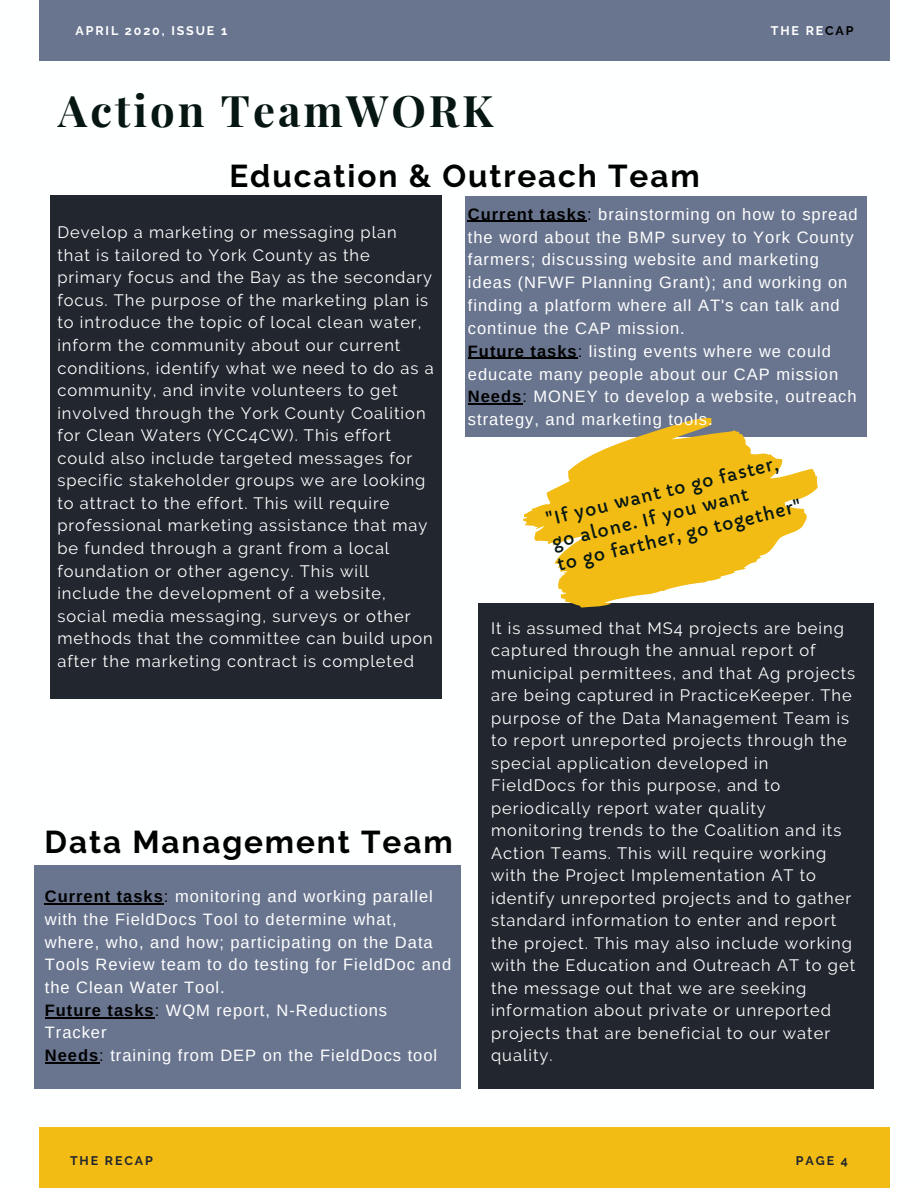
<style>
.page{position:relative;width:918px;height:1188px;background:#fff}
.page>*{position:absolute;margin:0;border:0;box-sizing:border-box;transform-origin:0 0}
.t1{font:700 43.65px "Playfair Display";letter-spacing:.07em;color:#051613}
.t2{font:700 31.5px "Raleway";letter-spacing:.06em;color:#000}
.t3{font:18px "Raleway";letter-spacing:.06em;color:#fff}
.t4{font:17.1px/23.2px "Capriola";color:#051613}
.t5{font:16.5px/22.5px "Raleway";letter-spacing:.06em;color:#fff}
.t6{font:16.5px/22.8px "Arimo";letter-spacing:.06em;color:#fff}
.t7{font:700 12.45px "Raleway";letter-spacing:.15em;color:#fff}
.t8{font:700 12.45px "Raleway";letter-spacing:.15em;color:#22262e}
.s1{color:#000}
.s2{font-weight:700;color:#000}
</style>
<div class="page">
<div style="left:39px;top:0;width:851px;height:60px;background:#69758f"></div>
<div style="left:51px;top:196px;width:390px;height:503px;background:#22262e"></div>
<div style="left:465px;top:197px;width:402px;height:239px;background:#69758f"></div>
<div style="left:479px;top:604px;width:395px;height:485px;background:#22262e"></div>
<div style="left:34px;top:865px;width:427px;height:224px;background:#69758f"></div>
<div style="left:39px;top:1128px;width:851px;height:60px;background:#f2bc15"></div>
<svg style="left:523px;top:418px;width:295px;height:189px;fill:#f2bc15"></svg>
<hr style="left:468px;top:221px;width:119px;height:1px;background:#000">
<hr style="left:468px;top:358px;width:110px;height:1px;background:#000">
<hr style="left:468px;top:403px;width:54px;height:2px;background:#000">
<hr style="left:45px;top:904px;width:119px;height:1px;background:#000">
<hr style="left:45px;top:1017px;width:110px;height:1px;background:#000">
<hr style="left:45px;top:1063px;width:54px;height:1px;background:#000">
<p class="t7" style="left:76px;top:23px;width:153px">APRIL 2020, ISSUE 1</p>
<p class="t7" style="left:771px;top:23px;width:84px">THE RE<span class="s1">CAP</span></p>
<h1 class="t1" style="left:58px;top:80px;width:437px">Action TeamWORK</h1>
<h2 class="t2" style="left:229px;top:157px;width:472px">Education &amp; Outreach Team</h2>
<p class="t5" style="left:57px;top:221px;width:378px">Develop a marketing or messaging plan<br>that is tailored to York County as the primary focus and the Bay as the secondary focus. The purpose of the marketing plan is to introduce the topic of local clean water, inform the community about our current conditions, identify what we need to do as a community, and invite volunteers to get involved through the York County Coalition for Clean Waters (YCC4CW). This effort could also include targeted messages for specific stakeholder groups we are looking to attract to the effort. This will require professional marketing assistance that may be funded through a grant from a local foundation or other agency. This will include the development of a website, social media messaging, surveys or other methods that the committee can build upon after the marketing contract is completed</p>
<h2 class="t2" style="left:45px;top:823px;width:410px">Data Management Team</h2>
<p class="t6" style="left:45px;top:885px;width:408px"><span class="s2">Current tasks</span><span class="s1">:</span> monitoring and working parallel with the FieldDocs Tool to determine what, where, who, and how; participating on the Data Tools Review team to do testing for FieldDoc and the Clean Water Tool.<br><span class="s2">Future tasks</span><span class="s1">:</span> WQM report, N-Reductions Tracker<br><span class="s2">Needs</span><span class="s1">:</span> training from DEP on the FieldDocs tool</p>
<p class="t6" style="left:468px;top:203px;width:391px"><span class="s2">Current tasks</span><span class="s1">:</span> brainstorming on how to spread the word about the BMP survey to York County farmers; discussing website and marketing ideas (NFWF Planning Grant); and working on finding a platform where all AT's can talk and continue the CAP mission.<br><span class="s2">Future tasks</span><span class="s1">:</span> listing events where we could educate many people about our CAP mission <span class="s2">Needs</span><span class="s1">:</span> MONEY to develop a website, outreach strategy, and marketing tools.</p>
<p class="t4" style="left:544px;top:510px;width:252px;rotate:-14deg">"If you want to go faster, go alone. If you want<br>to go farther, go together"</p>
<p class="t5" style="left:491px;top:616px;width:366px">It is assumed that MS4 projects are being captured through the annual report of municipal permittees, and that Ag projects are being captured in PracticeKeeper. The purpose of the Data Management Team is to report unreported projects through the special application developed in FieldDocs for this purpose, and to periodically report water quality monitoring trends to the Coalition and its Action Teams. This will require working with the Project Implementation AT to identify unreported projects and to gather standard information to enter and report the project. This may also include working with the Education and Outreach AT to get the message out that we are seeking information about private or unreported projects that are beneficial to our water quality.</p>
<p class="t3" style="left:513px;top:708px;width:217px">Data Mangament Team</p>
<p class="t8" style="left:70px;top:1153px;width:84px">THE RECAP</p>
<p class="t8" style="left:796px;top:1153px;width:54px">PAGE 4</p>
</div>
